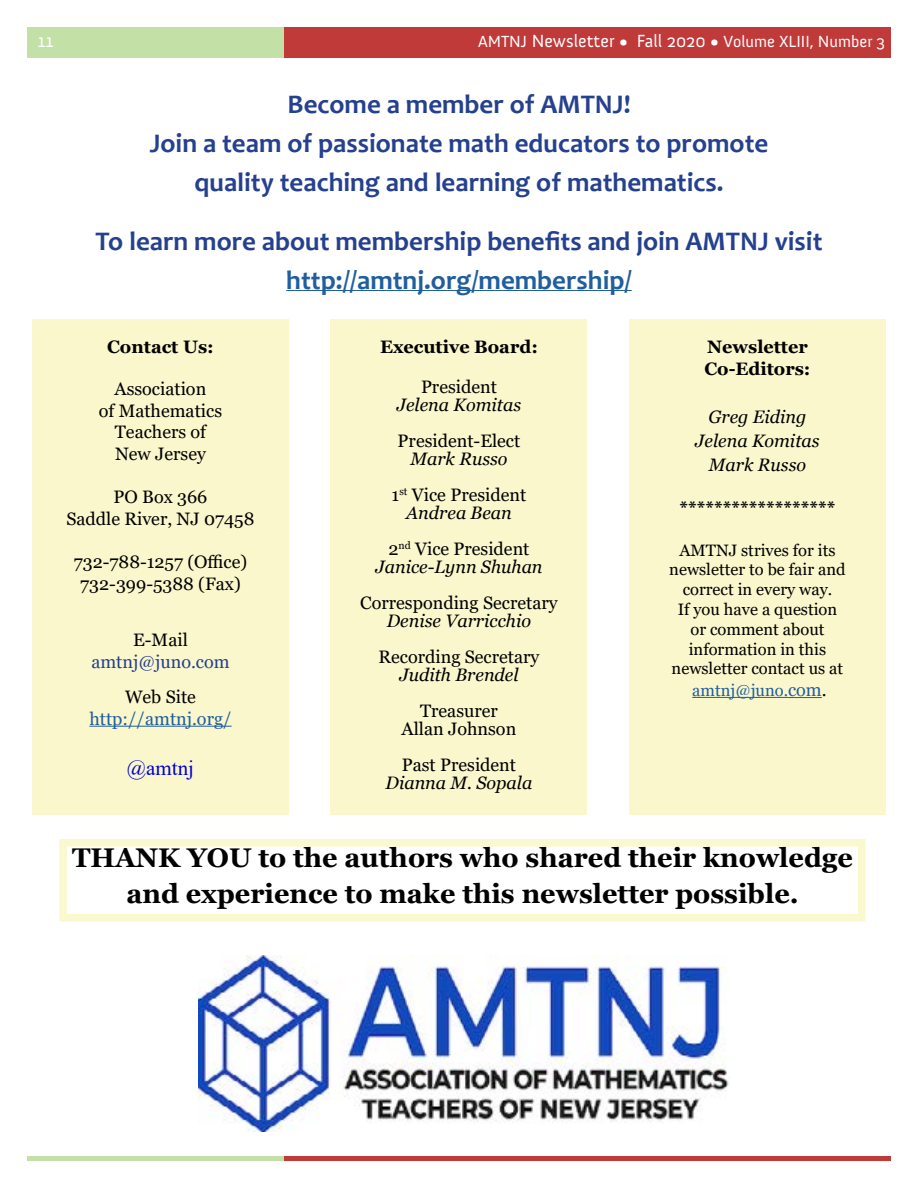
<style>
.page{position:relative;width:918px;height:1188px;background:#fff}
.page>*{position:absolute;margin:0;border:0;box-sizing:border-box;transform-origin:0 0}
.t1{font:700 27px/39px "Candara";color:#25408f;text-align:center}
.t2{font:700 27px/36px "Georgia";color:#000;text-align:center}
.t3{font:700 27px "Candara";color:#215e9e}
.t4{font:21px "Times New Roman";color:#0000d4}
.t5{font:18px/21.6px "Georgia";color:#000;text-align:center}
.t6{font:italic 18px/24px "Georgia";color:#000;text-align:center}
.t7{font:700 18px/21.6px "Georgia";color:#000}
.t8{font:18px "Georgia";color:#215e9e}
.t9{font:18px "Georgia";color:#25408f}
.t10{font:18px "Anivers";color:#fff}
.t11{font:16.5px/19.8px "Georgia";color:#000;text-align:center}
.t12{font:16.5px "Anivers";color:#fff}
.t13{font:16.5px "Georgia";color:#215e9e}
.s1{font-size:18px}
.s2{font-style:italic}
.s3{font-size:18px;color:#000}
</style>
<div class="page">
<div style="left:284px;top:27px;width:607px;height:30px;background:#c03a39"></div>
<div style="left:27px;top:27px;width:257px;height:30px;background:#c3e0a6"></div>
<div style="left:284px;top:1156px;width:607px;height:5px;background:#c03a39"></div>
<div style="left:27px;top:1156px;width:257px;height:5px;background:#c3e0a6"></div>
<div style="left:32px;top:320px;width:257px;height:495px;background:#faf7cc"></div>
<hr style="left:89px;top:726px;width:143px;height:1px;background:#215e9e">
<hr style="left:286px;top:290px;width:346px;height:1px;background:#215e9e">
<div style="left:331px;top:320px;width:256px;height:495px;background:#faf7cc"></div>
<div style="left:629px;top:320px;width:257px;height:495px;background:#faf7cc"></div>
<hr style="left:692px;top:697px;width:96px;height:1px;background:#215e9e">
<hr style="left:788px;top:697px;width:34px;height:1px;background:#215e9e">
<div style="left:59px;top:839px;width:807px;height:82px;border:8px solid #faf8ce"></div>
<img style="left:199px;top:955px;width:530px;height:177px">
<p class="t10" style="left:38px;top:31px;width:17px">11</p>
<p class="t12" style="left:478px;top:33px;width:409px">AMTNJ <span class="s1">Newsletter • Fall 2020 •</span> Volume XLIII, Number 3</p>
<h1 class="t1" style="left:150px;top:85px;width:620px">Become a member of AMTNJ!<br>Join a team of passionate math educators to promote quality teaching and learning of mathematics.</h1>
<h1 class="t1" style="left:96px;top:221px;width:728px">To learn more about membership benefits and join AMTNJ visit</h1>
<h1 class="t3" style="left:286px;top:263px;width:347px">http://amtnj.org/membership/</h1>
<p class="t7" style="left:107px;top:336px;width:108px">Contact Us:</p>
<p class="t5" style="left:99px;top:379px;width:125px">Association<br>of Mathematics<br>Teachers of<br>New Jersey</p>
<p class="t5" style="left:66px;top:487px;width:190px">PO Box 366<br>Saddle River, NJ 07458</p>
<p class="t5" style="left:74px;top:551px;width:175px">732-788-1257 (Office)<br>732-399-5388 (Fax)</p>
<p class="t5" style="left:133px;top:630px;width:56px">E-Mail</p>
<p class="t9" style="left:91px;top:651px;width:140px">amtnj@juno.com</p>
<p class="t5" style="left:125px;top:686px;width:72px">Web Site</p>
<p class="t8" style="left:89px;top:708px;width:144px">http://amtnj.org/</p>
<p class="t4" style="left:127px;top:753px;width:69px">@amtnj</p>
<p class="t7" style="left:380px;top:336px;width:159px">Executive Board:</p>
<p class="t5" style="left:421px;top:376px;width:77px">President</p>
<p class="t6" style="left:397px;top:393px;width:126px">Jelena Komitas</p>
<p class="t5" style="left:398px;top:430px;width:124px">President-Elect</p>
<p class="t5" style="left:392px;top:441px;width:136px;line-height:36px"><span class="s2">Mark Russo<br></span>1<sup>st</sup> Vice President</p>
<p class="t5" style="left:388px;top:495px;width:143px;line-height:36px"><span class="s2">Andrea Bean<br></span>2<sup>nd</sup> Vice President</p>
<p class="t6" style="left:375px;top:555px;width:169px">Janice-Lynn Shuhan</p>
<p class="t5" style="left:360px;top:592px;width:199px">Corresponding Secretary</p>
<p class="t6" style="left:387px;top:609px;width:146px">Denise Varricchio</p>
<p class="t5" style="left:379px;top:646px;width:162px">Recording Secretary</p>
<p class="t6" style="left:399px;top:663px;width:121px">Judith Brendel</p>
<p class="t5" style="left:402px;top:702px;width:116px;line-height:18px">Treasurer<br>Allan Johnson</p>
<p class="t5" style="left:402px;top:754px;width:116px">Past President</p>
<p class="t6" style="left:386px;top:771px;width:148px">Dianna M. Sopala</p>
<p class="t7" style="left:704px;top:336px;width:108px">Newsletter<br>Co-Editors:</p>
<p class="t6" style="left:695px;top:405px;width:126px">Greg Eiding<br>Jelena Komitas<br>Mark Russo</p>
<p class="t7" style="left:679px;top:497px;width:158px">******************</p>
<p class="t11" style="left:669px;top:540px;width:178px">AMTNJ strives for its newsletter to be fair and correct in every way.<br>If you have a question or comment about information in this newsletter contact us at</p>
<p class="t13" style="left:692px;top:680px;width:136px">amtnj@juno.<span class="s1">com</span><span class="s3">.</span></p>
<h1 class="t2" style="left:72px;top:840px;width:782px">THANK YOU to the authors who shared their knowledge and experience to make this newsletter possible.</h1>
</div>
